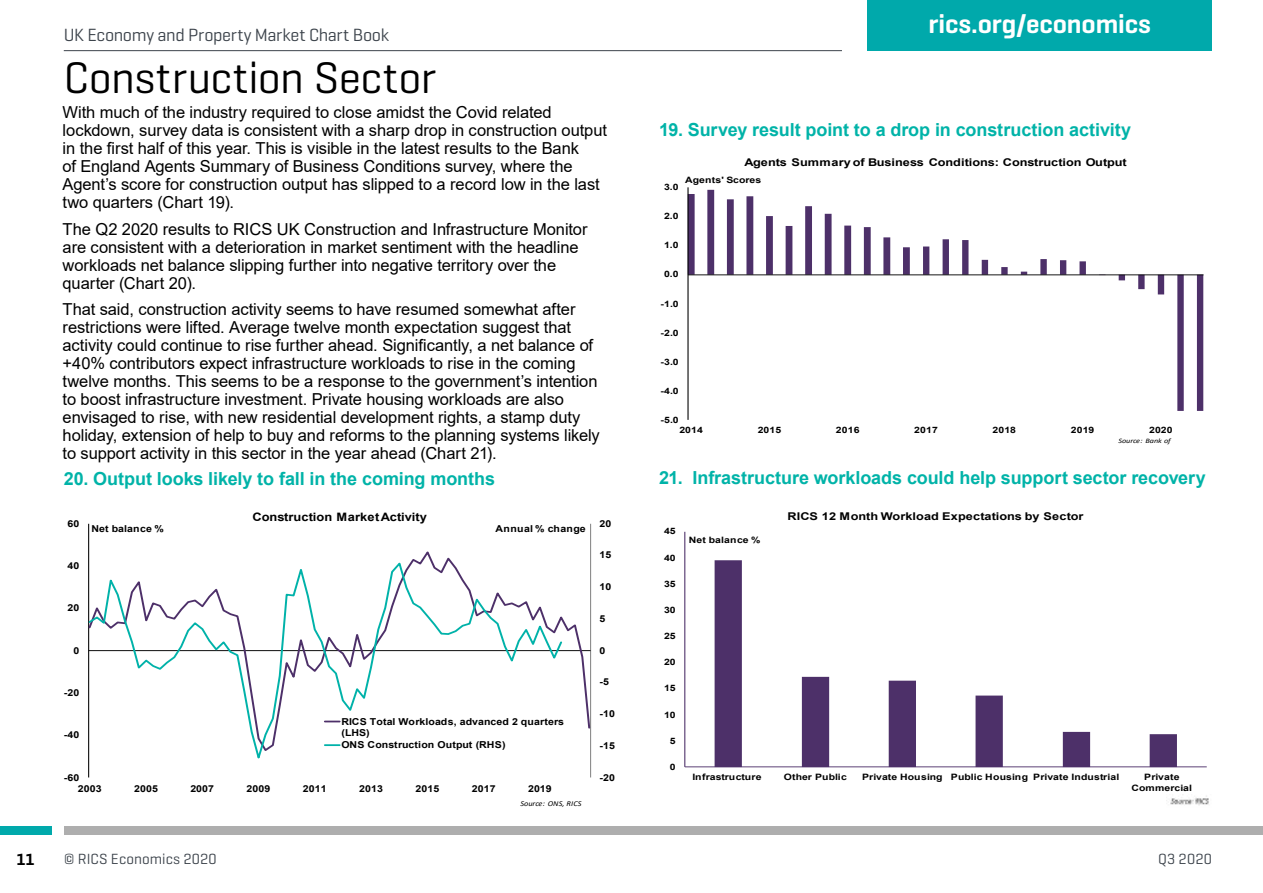
<style>
.page{position:relative;width:1263px;height:893px;background:#fff}
.page>*{position:absolute;margin:0;border:0;box-sizing:border-box;transform-origin:0 0}
.t1{font:45px "Geogrotesque";color:#000}
.t2{font:600 27px "Geogrotesque";letter-spacing:-.005em;color:#fff}
.t3{font:700 18px "Arial";letter-spacing:-.005em;color:#00b3a8}
.t4{font:18px "Geogrotesque";letter-spacing:-.02em;color:#3d444c}
.t5{font:16.5px/18px "Arial";letter-spacing:-.005em;color:#000}
.t6{font:600 16.5px "Geogrotesque";color:#000}
.t7{font:15px "Geogrotesque";letter-spacing:.015em;color:#3d444c}
.t8{font:700 11.55px "Arial";letter-spacing:-.005em;color:#000;scale:1.11 1}
.t9{font:700 10.65px "Arial";letter-spacing:-.005em;color:#000;scale:1.2 1}
.t10{font:700 10.65px "Arial";letter-spacing:-.005em;color:#000;scale:1.19 1}
.t11{font:700 9.6px/11.1px "Arial";letter-spacing:.01em;color:#000;scale:1.11 1}
.t12{font:700 9.6px "Arial";letter-spacing:.03em;color:#000;scale:1.11 1}
.t13{font:700 8.85px/10.2px "Arial";letter-spacing:.01em;color:#000;text-align:center;scale:1.19 1}
.t14{font:700 8.7px "Arial";letter-spacing:.01em;color:#000;scale:1.2 1}
.t15{font:italic 7.5px "Calibri";letter-spacing:-.01em;color:#000;scale:1.11 1}
.t16{font:italic 6.9px "Calibri";letter-spacing:-.015em;color:#000;scale:1.2 1}
</style>
<div class="page">
<div style="left:867px;top:0;width:345px;height:51px;background:#00a9ab"></div>
<hr style="left:64px;top:50px;width:778px;height:1px;background:#3d444c">
<div style="left:0;top:827px;width:51px;height:8px;background:#00a9ab"></div>
<div style="left:64px;top:827px;width:1199px;height:8px;background:#aeaeae"></div>
<hr style="left:590px;top:524px;width:1px;height:253px;background:#868686">
<hr style="left:88px;top:524px;width:1px;height:253px;background:#000">
<svg style="left:88px;top:548px;width:503px;height:181px"></svg>
<svg style="left:88px;top:560px;width:476px;height:205px"></svg>
<svg style="left:325px;top:721px;width:15px;height:1px"></svg>
<svg style="left:325px;top:744px;width:15px;height:2px"></svg>
<svg style="left:689px;top:190px;width:514px;height:221px"></svg>
<hr style="left:688px;top:187px;width:1px;height:233px;background:#000">
<hr style="left:688px;top:275px;width:515px;height:1px;background:#000">
<svg style="left:715px;top:560px;width:462px;height:207px"></svg>
<hr style="left:684px;top:532px;width:1px;height:235px;background:#4d3069">
<hr style="left:685px;top:767px;width:522px;height:1px;background:#4d3069">
<img style="left:1166px;top:794px;width:43px;height:11px">
<p class="t4" style="left:64px;top:23px;width:327px">UK Economy and Property Market Chart Book</p>
<h1 class="t1" style="left:64px;top:50px;width:374px">Construction Sector</h1>
<p class="t5" style="left:63px;top:103px;width:546px">With much of the industry required to close amidst the Covid related lockdown, survey data is consistent with a sharp drop in construction output in the first half of this year. This is visible in the latest results to the Bank<br>of England Agents Summary of Business Conditions survey, where the Agent’s score for construction output has slipped to a record low in the last two quarters (Chart 19).</p>
<p class="t5" style="left:63px;top:220px;width:526px">The Q2 2020 results to RICS UK Construction and Infrastructure Monitor are consistent with a deterioration in market sentiment with the headline workloads net balance slipping further into negative territory over the quarter (Chart 20).</p>
<p class="t5" style="left:63px;top:300px;width:539px">That said, construction activity seems to have resumed somewhat after restrictions were lifted. Average twelve month expectation suggest that activity could continue to rise further ahead. Significantly, a net balance of +40% contributors expect infrastructure workloads to rise in the coming twelve months. This seems to be a response to the government’s intention to boost infrastructure investment. Private housing workloads are also envisaged to rise, with new residential development rights, a stamp duty holiday, extension of help to buy and reforms to the planning systems likely to support activity in this sector in the year ahead (Chart 21).</p>
<h2 class="t2" style="left:928px;top:7px;width:224px">rics.org/economics</h2>
<p class="t3" style="left:659px;top:117px;width:474px">19. Survey result point to a drop in construction activity</p>
<p class="t9" style="left:744px;top:155px;width:320px">Agents Summary of Business Conditions: Construction Output</p>
<p class="t14" style="left:685px;top:174px;width:65px">Agents' Scores</p>
<p class="t14" style="left:664px;top:181px;width:14px">3.0</p>
<p class="t14" style="left:664px;top:210px;width:14px">2.0</p>
<p class="t14" style="left:664px;top:239px;width:14px">1.0</p>
<p class="t14" style="left:664px;top:268px;width:14px">0.0</p>
<p class="t14" style="left:660px;top:297px;width:17px">-1.0</p>
<p class="t14" style="left:660px;top:326px;width:17px">-2.0</p>
<p class="t14" style="left:660px;top:355px;width:17px">-3.0</p>
<p class="t14" style="left:660px;top:384px;width:17px">-4.0</p>
<p class="t14" style="left:660px;top:414px;width:17px">-5.0</p>
<p class="t14" style="left:679px;top:424px;width:21px">2014</p>
<p class="t14" style="left:758px;top:424px;width:21px">2015</p>
<p class="t14" style="left:836px;top:424px;width:21px">2016</p>
<p class="t14" style="left:914px;top:424px;width:21px">2017</p>
<p class="t14" style="left:992px;top:424px;width:21px">2018</p>
<p class="t14" style="left:1071px;top:424px;width:21px">2019</p>
<p class="t14" style="left:1149px;top:424px;width:21px">2020</p>
<p class="t16" style="left:1118px;top:436px;width:45px">Source: Bank of</p>
<p class="t3" style="left:64px;top:466px;width:433px">20. Output looks likely to fall in the coming months</p>
<p class="t3" style="left:659px;top:465px;width:548px">21. Infrastructure workloads could help support sector recovery</p>
<p class="t11" style="left:67px;top:518px;width:12px">60</p>
<p class="t11" style="left:67px;top:560px;width:12px">40</p>
<p class="t8" style="left:253px;top:509px;width:159px">Construction Market Activity</p>
<p class="t11" style="left:91px;top:523px;width:67px">Net balance %</p>
<p class="t12" style="left:496px;top:522px;width:83px">Annual % change</p>
<p class="t11" style="left:67px;top:603px;width:12px">20</p>
<p class="t11" style="left:73px;top:645px;width:7px">0</p>
<p class="t11" style="left:64px;top:687px;width:16px">-20</p>
<p class="t11" style="left:64px;top:729px;width:16px">-40</p>
<p class="t11" style="left:64px;top:772px;width:16px">-60</p>
<p class="t11" style="left:341px;top:716px;width:202px">RICS Total Workloads, advanced 2 quarters (LHS)</p>
<p class="t11" style="left:341px;top:739px;width:149px">ONS Construction Output (RHS)</p>
<p class="t11" style="left:78px;top:783px;width:23px">2003</p>
<p class="t11" style="left:134px;top:783px;width:23px">2005</p>
<p class="t11" style="left:190px;top:783px;width:23px">2007</p>
<p class="t11" style="left:247px;top:783px;width:23px">2009</p>
<p class="t11" style="left:303px;top:783px;width:23px">2011</p>
<p class="t11" style="left:359px;top:783px;width:23px">2013</p>
<p class="t11" style="left:415px;top:783px;width:23px">2015</p>
<p class="t11" style="left:472px;top:783px;width:23px">2017</p>
<p class="t11" style="left:528px;top:783px;width:23px">2019</p>
<p class="t15" style="left:521px;top:798px;width:56px">Source: ONS, RICS</p>
<p class="t11" style="left:600px;top:518px;width:12px">20</p>
<p class="t11" style="left:600px;top:550px;width:12px">15</p>
<p class="t11" style="left:600px;top:581px;width:12px">10</p>
<p class="t11" style="left:600px;top:613px;width:7px">5</p>
<p class="t11" style="left:600px;top:645px;width:7px">0</p>
<p class="t11" style="left:600px;top:677px;width:10px">-5</p>
<p class="t11" style="left:600px;top:708px;width:16px">-10</p>
<p class="t11" style="left:600px;top:740px;width:16px">-15</p>
<p class="t11" style="left:600px;top:772px;width:16px">-20</p>
<p class="t13" style="left:664px;top:526px;width:11px">45</p>
<p class="t13" style="left:664px;top:552px;width:11px">40</p>
<p class="t13" style="left:664px;top:579px;width:11px">35</p>
<p class="t13" style="left:664px;top:605px;width:11px">30</p>
<p class="t13" style="left:664px;top:631px;width:11px">25</p>
<p class="t13" style="left:664px;top:657px;width:11px">20</p>
<p class="t13" style="left:664px;top:683px;width:11px">15</p>
<p class="t13" style="left:664px;top:709px;width:11px">10</p>
<p class="t13" style="left:670px;top:735px;width:6px">5</p>
<p class="t13" style="left:670px;top:762px;width:6px">0</p>
<p class="t13" style="left:689px;top:535px;width:62px">Net balance %</p>
<p class="t10" style="left:788px;top:509px;width:250px">RICS 12 Month Workload Expectations by Sector</p>
<p class="t13" style="left:692px;top:772px;width:59px">Infrastructure</p>
<p class="t13" style="left:784px;top:772px;width:55px">Other Public</p>
<p class="t13" style="left:862px;top:772px;width:218px">Private Housing Public Housing Private Industrial</p>
<p class="t13" style="left:1131px;top:772px;width:52px">Private<br>Commercial</p>
<p class="t6" style="left:16px;top:849px;width:20px">11</p>
<p class="t7" style="left:64px;top:850px;width:154px">© RICS Economics 2020</p>
<p class="t7" style="left:1158px;top:850px;width:55px">Q3 2020</p>
</div>
